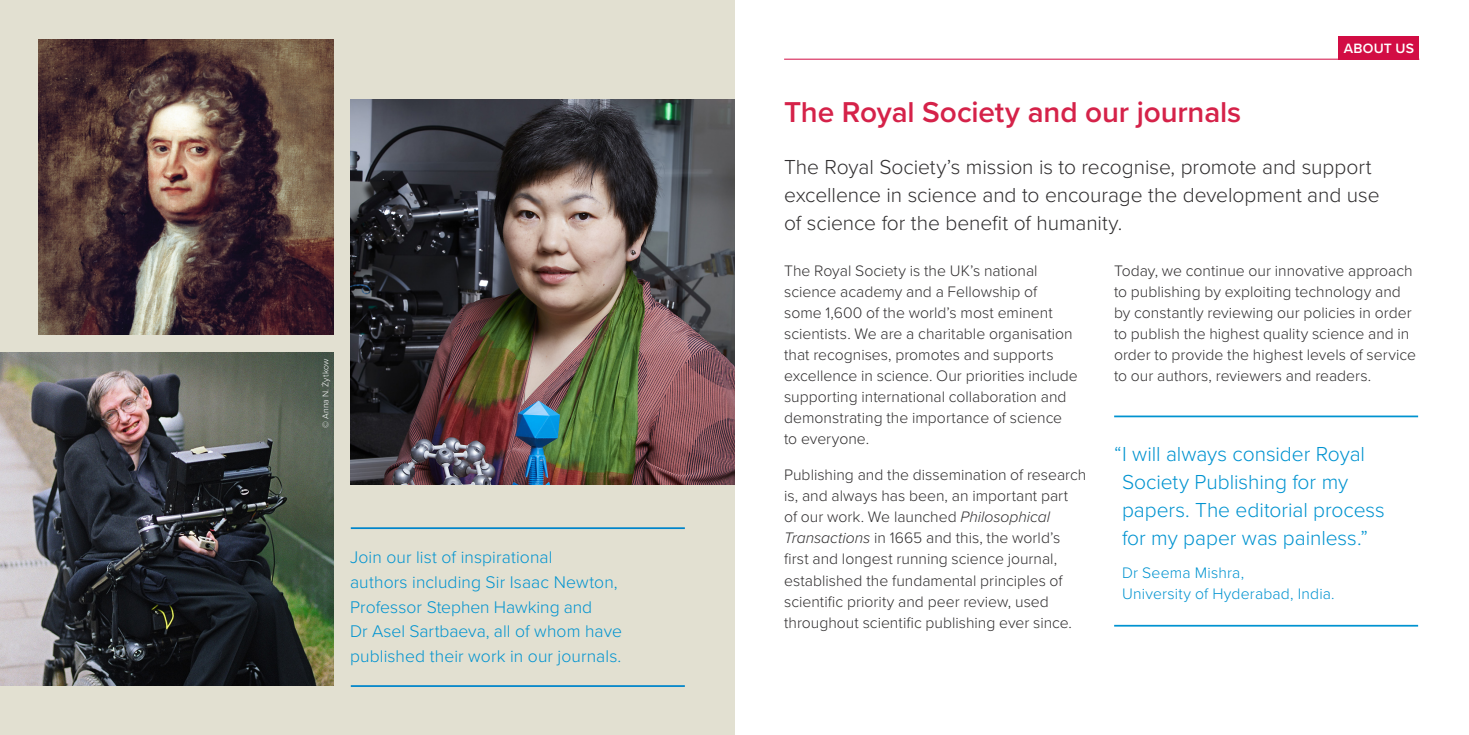
<style>
.page{position:relative;width:1469px;height:735px;background:#fff}
.page>*{position:absolute;margin:0;border:0;box-sizing:border-box;transform-origin:0 0}
.Paragraph_Style_1{font:600 29.75px "Proxima Nova";letter-spacing:-.005em;color:#d52249}
.intro{font:300 21px/28px "Proxima Nova";letter-spacing:-.005em;color:#312f30}
.t1{font:300 21px/28px "Proxima Nova";letter-spacing:-.005em;color:#0093d0}
.t2{font:300 17.5px/24.5px "Proxima Nova";letter-spacing:.005em;color:#0093d0}
.Body_Copy{font:300 15.75px/21px "Proxima Nova";color:#312f30}
.t3{font:300 15.75px/21px "Proxima Nova";letter-spacing:.01em;color:#0093d0}
.Body_Copy-2{font:600 14px "Proxima Nova";letter-spacing:.015em;color:#fff}
.t4{font:300 8.75px "Proxima Nova";letter-spacing:.015em;color:#fff}
.s1{font-style:italic}
</style>
<div class="page">
<div style="left:0;top:0;width:734px;height:734px;background:#e2e0d1"></div>
<hr style="left:784px;top:59px;width:635px;height:1px;background:#d20d44">
<div style="left:1338px;top:36px;width:81px;height:23px;background:#d20d44"></div>
<img style="left:38px;top:39px;width:295px;height:295px">
<img style="left:1px;top:352px;width:332px;height:333px">
<img style="left:350px;top:100px;width:384px;height:384px">
<hr style="left:351px;top:684px;width:334px;height:2px;background:#0085ca">
<hr style="left:351px;top:527px;width:334px;height:1px;background:#0085ca">
<hr style="left:1114px;top:624px;width:303px;height:2px;background:#0093d0">
<hr style="left:1114px;top:415px;width:303px;height:2px;background:#0093d0">
<p class="t4" style="left:319px;top:428px;width:71px;rotate:-90deg">© Anna N. Żytkow</p>
<p class="t2" style="left:350px;top:544px;width:273px">Join our list of inspirational<br>authors including Sir Isaac Newton, Professor Stephen Hawking and<br>Dr Asel Sartbaeva, all of whom have published their work in our journals.</p>
<p class="Body_Copy-2" style="left:1343px;top:38px;width:72px">ABOUT US</p>
<p class="Paragraph_Style_1" style="left:784px;top:89px;width:458px">The Royal Society and our journals</p>
<p class="intro" style="left:784px;top:152px;width:597px">The Royal Society’s mission is to recognise, promote and support excellence in science and to encourage the development and use of science for the benefit of humanity.</p>
<p class="Body_Copy" style="left:784px;top:259px;width:295px">The Royal Society is the UK’s national science academy and a Fellowship of some 1,600 of the world’s most eminent scientists. We are a charitable organisation that recognises, promotes and supports excellence in science. Our priorities include supporting international collaboration and demonstrating the importance of science to everyone.</p>
<p class="Body_Copy" style="left:784px;top:463px;width:304px">Publishing and the dissemination of research is, and always has been, an important part<br>of our work. We launched <span class="s1">Philosophical Transactions</span> in 1665 and this, the world’s first and longest running science journal, established the fundamental principles of scientific priority and peer review, used throughout scientific publishing ever since.</p>
<p class="Body_Copy" style="left:1114px;top:259px;width:303px">Today, we continue our innovative approach to publishing by exploiting technology and by constantly reviewing our policies in order to publish the highest quality science and in order to provide the highest levels of service to our authors, reviewers and readers.</p>
<p class="t1" style="left:1122px;top:438px;width:264px;text-indent:-8px">“I will always consider Royal<br>Society Publishing for my papers. The editorial process for my paper was painless.”</p>
<p class="t3" style="left:1122px;top:561px;width:214px">Dr Seema Mishra,<br>University of Hyderabad, India.</p>
</div>
